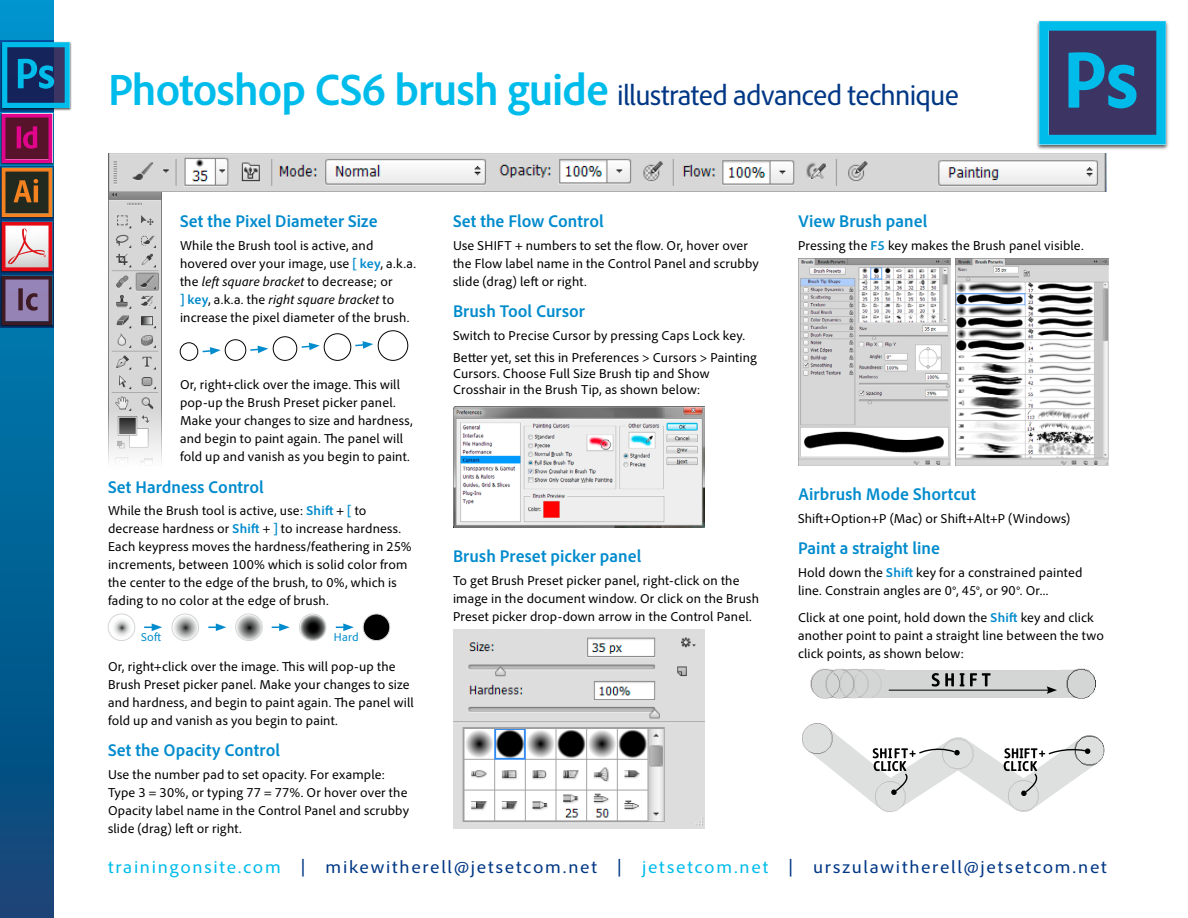
<style>
.page{position:relative;width:1188px;height:918px;background:#fff}
.page>*{position:absolute;margin:0;border:0;box-sizing:border-box;transform-origin:0 0}
.t1{font:semi-condensed 30px "Adobe Clean";letter-spacing:-.025em;color:#003785}
.t2{font:700 semi-condensed 18px "Adobe Clean";color:#008bcd}
.t3{font:18px "Adobe Clean";letter-spacing:.09em;color:#003785;scale:1.04 1}
.t4{font:13.5px/18px "Adobe Clean";letter-spacing:.01em;color:#000}
.t5{font:12px "Adobe Clean";letter-spacing:.02em;color:#008bcd}
.s1{font-weight:700;font-size:46.5px;color:#00bceb}
.s2{font-weight:700;color:#008bcd}
.s3{font-style:italic}
.s4{color:#00bceb}
</style>
<div class="page">
<svg style="left:0;top:0;width:54px;height:918px;background:#046094"></svg>
<img style="left:1036px;top:20px;width:133px;height:130px">
<svg style="left:1039px;top:21px;width:127px;height:124px;background:#256d9b"></svg>
<img style="left:0;top:40px;width:72px;height:71px">
<svg style="left:2px;top:42px;width:68px;height:66px;background:#126497"></svg>
<img style="left:0;top:112px;width:54px;height:107px">
<img style="left:0;top:221px;width:54px;height:106px">
<svg style="left:2px;top:114px;width:50px;height:211px;background:#8d5567"></svg>
<div style="left:180px;top:343px;width:18px;height:18px;border:1px solid #000;border-radius:50%"></div>
<div style="left:225px;top:340px;width:21px;height:21px;border:1px solid #000;border-radius:50%"></div>
<div style="left:273px;top:337px;width:24px;height:24px;border:1px solid #000;border-radius:50%"></div>
<div style="left:324px;top:334px;width:27px;height:27px;border:1px solid #000;border-radius:50%"></div>
<div style="left:378px;top:331px;width:30px;height:30px;border:1px solid #000;border-radius:50%"></div>
<svg style="left:202px;top:347px;width:19px;height:8px"></svg>
<svg style="left:250px;top:346px;width:18px;height:7px"></svg>
<svg style="left:301px;top:343px;width:19px;height:7px"></svg>
<svg style="left:355px;top:341px;width:18px;height:8px"></svg>
<svg style="left:108px;top:614px;width:27px;height:27px"></svg>
<div style="left:108px;top:614px;width:27px;height:27px;border:1px solid #d4d5d5;border-radius:50%"></div>
<svg style="left:172px;top:614px;width:27px;height:27px"></svg>
<div style="left:172px;top:614px;width:27px;height:27px;border:1px solid #d4d5d5;border-radius:50%"></div>
<svg style="left:236px;top:614px;width:26px;height:27px"></svg>
<div style="left:236px;top:614px;width:26px;height:27px;border:1px solid #d4d5d5;border-radius:50%"></div>
<svg style="left:299px;top:614px;width:27px;height:27px"></svg>
<div style="left:299px;top:614px;width:27px;height:27px;border:1px solid #d4d5d5;border-radius:50%"></div>
<div style="left:363px;top:614px;width:27px;height:27px;background:#000;border-radius:50%"></div>
<div style="left:363px;top:614px;width:27px;height:27px;border:1px solid #d4d5d5;border-radius:50%"></div>
<svg style="left:144px;top:623px;width:18px;height:8px"></svg>
<svg style="left:208px;top:623px;width:18px;height:8px"></svg>
<svg style="left:272px;top:623px;width:18px;height:8px"></svg>
<svg style="left:336px;top:623px;width:18px;height:8px"></svg>
<img style="left:453px;top:406px;width:252px;height:121px">
<img style="left:453px;top:629px;width:252px;height:200px">
<img style="left:798px;top:259px;width:153px;height:207px">
<img style="left:956px;top:259px;width:152px;height:207px">
<div style="left:824px;top:670px;width:256px;height:28px;background:#d4d5d5"></div>
<img style="left:1061px;top:668px;width:35px;height:31px">
<img style="left:1078px;top:669px;width:17px;height:29px">
<img style="left:1061px;top:670px;width:19px;height:28px">
<hr style="left:889px;top:690px;width:159px;height:1px;background:#000">
<svg style="left:1047px;top:686px;width:10px;height:8px"></svg>
<svg style="left:932px;top:673px;width:59px;height:14px"></svg>
<img style="left:811px;top:669px;width:9px;height:29px">
<img style="left:820px;top:668px;width:27px;height:31px">
<img style="left:828px;top:670px;width:19px;height:28px">
<img style="left:834px;top:668px;width:9px;height:31px">
<img style="left:834px;top:672px;width:5px;height:23px">
<img style="left:847px;top:669px;width:38px;height:30px">
<svg style="left:802px;top:723px;width:303px;height:89px"></svg>
<img style="left:108px;top:192px;width:54px;height:272px">
<img style="left:108px;top:153px;width:999px;height:39px">
<h1 class="t1" style="left:108px;top:78px;width:853px"><span class="s1">Photoshop CS6 brush guide</span> illustrated advanced technique</h1>
<h2 class="t2" style="left:180px;top:211px;width:199px">Set the Pixel Diameter Size</h2>
<p class="t4" style="left:180px;top:236px;width:238px">While the Brush tool is active, and hovered over your image, use <span class="s2">[ key</span>, a.k.a. the <span class="s3">left square bracket</span> to decrease; or<br><span class="s2">] key</span>, a.k.a. the <span class="s3">right square bracket</span> to increase the pixel diameter of the brush.</p>
<p class="t4" style="left:180px;top:375px;width:234px">Or, right+click over the image. This will pop-up the Brush Preset picker panel.<br>Make your changes to size and hardness, and begin to paint again. The panel will fold up and vanish as you begin to paint.</p>
<h2 class="t2" style="left:108px;top:476px;width:157px">Set Hardness Control</h2>
<p class="t4" style="left:108px;top:501px;width:305px">While the Brush tool is active, use: <span class="s2">Shift</span> + <span class="s2">[</span> to decrease hardness or <span class="s2">Shift</span> + <span class="s2">]</span> to increase hardness.<br>Each keypress moves the hardness/feathering in 25% increments, between 100% which is solid color from the center to the edge of the brush, to 0%, which is fading to no color at the edge of brush.</p>
<p class="t5" style="left:141px;top:630px;width:22px">Soft</p>
<p class="t5" style="left:334px;top:630px;width:26px">Hard</p>
<p class="t4" style="left:108px;top:657px;width:307px">Or, right+click over the image. This will pop-up the Brush Preset picker panel. Make your changes to size and hardness, and begin to paint again. The panel will fold up and vanish as you begin to paint.</p>
<h2 class="t2" style="left:108px;top:739px;width:174px">Set the Opacity Control</h2>
<p class="t4" style="left:108px;top:765px;width:303px">Use the number pad to set opacity. For example:<br>Type 3 = 30%, or typing 77 = 77%. Or hover over the Opacity label name in the Control Panel and scrubby slide (drag) left or right.</p>
<h2 class="t2" style="left:453px;top:211px;width:152px">Set the Flow Control</h2>
<p class="t4" style="left:453px;top:236px;width:307px">Use SHIFT + numbers to set the flow. Or, hover over the Flow label name in the Control Panel and scrubby slide (drag) left or right.</p>
<h2 class="t2" style="left:453px;top:301px;width:134px">Brush Tool Cursor</h2>
<p class="t4" style="left:453px;top:324px;width:306px;line-height:22.2px">Switch to Precise Cursor by pressing Caps Lock key.<br>Better yet, set this in Preferences &gt; Cursors &gt; Painting</p>
<p class="t4" style="left:453px;top:365px;width:258px;line-height:16.2px">Cursors. Choose Full Size Brush tip and Show<br>Crosshair in the Brush Tip, as shown below:</p>
<h2 class="t2" style="left:453px;top:545px;width:190px">Brush Preset picker panel</h2>
<p class="t4" style="left:453px;top:571px;width:307px">To get Brush Preset picker panel, right-click on the image in the document window. Or click on the Brush<br>Preset picker drop-down arrow in the Control Panel.</p>
<h2 class="t2" style="left:798px;top:211px;width:131px">View Brush panel</h2>
<p class="t4" style="left:798px;top:236px;width:287px">Pressing the <span class="s2">F5</span> key makes the Brush panel visible.</p>
<h2 class="t2" style="left:798px;top:483px;width:180px">Airbrush Mode Shortcut</h2>
<p class="t4" style="left:798px;top:509px;width:274px">Shift+Option+P (Mac) or Shift+Alt+P (Windows)</p>
<h2 class="t2" style="left:798px;top:537px;width:144px">Paint a straight line</h2>
<p class="t4" style="left:798px;top:563px;width:286px">Hold down the <span class="s2">Shift</span> key for a constrained painted line. Constrain angles are 0°, 45°, or 90°. Or...</p>
<p class="t4" style="left:798px;top:608px;width:307px">Click at one point, hold down the <span class="s2">Shift</span> key and click another point to paint a straight line between the two click points, as shown below:</p>
<h2 class="t3" style="left:108px;top:856px;width:962px"><span class="s4">trainingonsite.com</span> | mikewitherell@jetsetcom.net | <span class="s4">jetsetcom.net</span> | urszulawitherell@jetsetcom.net</h2>
</div>
